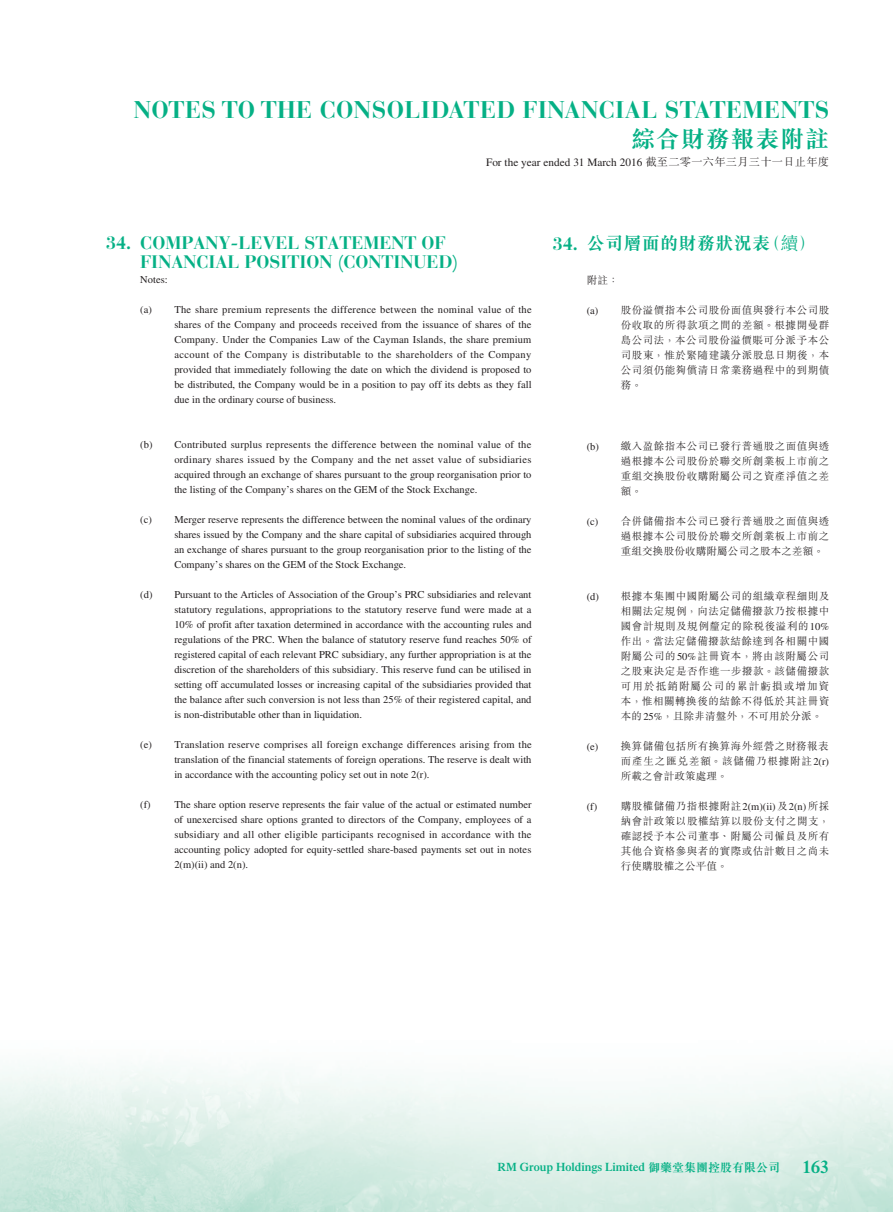
<style>
.page{position:relative;width:893px;height:1212px;background:#fff}
.page>*{position:absolute;margin:0;border:0;box-sizing:border-box;transform-origin:0 0}
.t1{font:700 24px "Bauer Bodoni Std";letter-spacing:.015em;color:#05b085}
.t2{font:700 24px "M Sung HK";letter-spacing:.035em;color:#05b085}
._01_H1_E{font:700 18px/19.5px "Bauer Bodoni Std";color:#05b085}
._001_H1_C{font:700 18px "M Sung HK";letter-spacing:.02em;color:#05b085}
.t3{font:600 12px "Times LT Std";color:#05b085}
.t4{font:11.25px "Times LT Std";color:#231f20}
._06_Notes_E{font:10.5px/15px "Times LT Std";color:#231f20;text-align:justify}
._006_Notes_C{font:300 10.5px/15px "M Sung HK";letter-spacing:.045em;color:#231f20;text-align:justify}
.s1{font-family:"M Sung HK";font-weight:300}
.s2{font-family:"Bauer Bodoni Std"}
.s3{font-weight:300}
.s4{font-family:"Times LT Std";font-weight:400}
.s5{font-family:"M Sung HK";font-weight:700}
.s6{font-size:18px}
</style>
<div class="page">
<h1 class="t1" style="left:134px;top:95px;width:697px">NOTES TO THE CONSOLIDATED FINANCIAL STATEMENTS</h1>
<h1 class="t2" style="left:631px;top:127px;width:200px">綜合財務報表附註</h1>
<p class="t4" style="left:486px;top:156px;width:344px">For the year ended 31 March 2016 <span class="s1">截至二零一六年三月三十一日止年度</span></p>
<p class="_01_H1_E" style="left:140px;top:233px;width:320px;text-indent:-34px">34. COMPANY-LEVEL STATEMENT OF<br>FINANCIAL POSITION (CONTINUED)</p>
<p class="_06_Notes_E" style="left:140px;top:272px;width:29px">Notes:</p>
<p class="_06_Notes_E" style="left:174px;top:302px;width:359px;text-indent:-34px">(a) The share premium represents the difference between the nominal value of the shares of the Company and proceeds received from the issuance of shares of the Company. Under the Companies Law of the Cayman Islands, the share premium account of the Company is distributable to the shareholders of the Company provided that immediately following the date on which the dividend is proposed to be distributed, the Company would be in a position to pay off its debts as they fall due in the ordinary course of business.</p>
<p class="_06_Notes_E" style="left:174px;top:437px;width:359px;text-indent:-34px">(b) Contributed surplus represents the difference between the nominal value of the ordinary shares issued by the Company and the net asset value of subsidiaries acquired through an exchange of shares pursuant to the group reorganisation prior to the listing of the Company’s shares on the GEM of the Stock Exchange.</p>
<p class="_06_Notes_E" style="left:174px;top:512px;width:359px;text-indent:-34px">(c) Merger reserve represents the difference between the nominal values of the ordinary shares issued by the Company and the share capital of subsidiaries acquired through an exchange of shares pursuant to the group reorganisation prior to the listing of the Company’s shares on the GEM of the Stock Exchange.</p>
<p class="_06_Notes_E" style="left:174px;top:587px;width:359px;text-indent:-34px">(d) Pursuant to the Articles of Association of the Group’s PRC subsidiaries and relevant statutory regulations, appropriations to the statutory reserve fund were made at a 10% of profit after taxation determined in accordance with the accounting rules and regulations of the PRC. When the balance of statutory reserve fund reaches 50% of registered capital of each relevant PRC subsidiary, any further appropriation is at the discretion of the shareholders of this subsidiary. This reserve fund can be utilised in setting off accumulated losses or increasing capital of the subsidiaries provided that the balance after such conversion is not less than 25% of their registered capital, and is non-distributable other than in liquidation.</p>
<p class="_06_Notes_E" style="left:174px;top:737px;width:359px;text-indent:-34px">(e) Translation reserve comprises all foreign exchange differences arising from the translation of the financial statements of foreign operations. The reserve is dealt with in accordance with the accounting policy set out in note 2(r).</p>
<p class="_06_Notes_E" style="left:174px;top:797px;width:359px;text-indent:-34px">(f) The share option reserve represents the fair value of the actual or estimated number of unexercised share options granted to directors of the Company, employees of a subsidiary and all other eligible participants recognised in accordance with the accounting policy adopted for equity-settled share-based payments set out in notes 2(m)(ii) and 2(n).</p>
<p class="_001_H1_C" style="left:553px;top:234px;width:265px"><span class="s2">34.</span> 公司層面的財務狀況表<span class="s3">（續）</span></p>
<p class="_006_Notes_C" style="left:587px;top:272px;width:33px">附註：</p>
<p class="_006_Notes_C" style="left:621px;top:302px;width:210px;text-indent:-34px"><span class="s4">(a)</span> 股份溢價指本公司股份面值與發行本公司股份收取的所得款項之間的差額。根據開曼群島公司法，本公司股份溢價賬可分派予本公司股東，惟於緊隨建議分派股息日期後，本公司須仍能夠償清日常業務過程中的到期債務。</p>
<p class="_006_Notes_C" style="left:621px;top:437px;width:210px;text-indent:-34px"><span class="s4">(b)</span> 繳入盈餘指本公司已發行普通股之面值與透過根據本公司股份於聯交所創業板上市前之重組交換股份收購附屬公司之資產淨值之差額。</p>
<p class="_006_Notes_C" style="left:621px;top:512px;width:210px;text-indent:-34px"><span class="s4">(c)</span> 合併儲備指本公司已發行普通股之面值與透過根據本公司股份於聯交所創業板上市前之重組交換股份收購附屬公司之股本之差額。</p>
<p class="_006_Notes_C" style="left:621px;top:587px;width:210px;text-indent:-34px"><span class="s4">(d)</span> 根據本集團中國附屬公司的組織章程細則及相關法定規例，向法定儲備撥款乃按根據中國會計規則及規例釐定的除稅後溢利的<span class="s4">10%</span>作出。當法定儲備撥款結餘達到各相關中國附屬公司的<span class="s4">50%</span>註冊資本，將由該附屬公司之股東決定是否作進一步撥款。該儲備撥款可用於抵銷附屬公司的累計虧損或增加資本，惟相關轉換後的結餘不得低於其註冊資本的<span class="s4">25%</span>，且除非清盤外，不可用於分派。</p>
<p class="_006_Notes_C" style="left:621px;top:737px;width:210px;text-indent:-34px"><span class="s4">(e)</span> 換算儲備包括所有換算海外經營之財務報表而產生之匯兌差額。該儲備乃根據附註<span class="s4">2(r)</span>所載之會計政策處理。</p>
<p class="_006_Notes_C" style="left:621px;top:797px;width:210px;text-indent:-34px"><span class="s4">(f)</span> 購股權儲備乃指根據附註<span class="s4">2(m)(ii)</span>及<span class="s4">2(n)</span>所採納會計政策以股權結算以股份支付之開支，確認授予本公司董事、附屬公司僱員及所有其他合資格參與者的實際或估計數目之尚未行使購股權之公平值。</p>
<p class="t3" style="left:498px;top:1160px;width:333px">RM Group Holdings Limited <span class="s5">御藥堂集團控股有限公司</span> <span class="s6">163</span></p>
</div>
